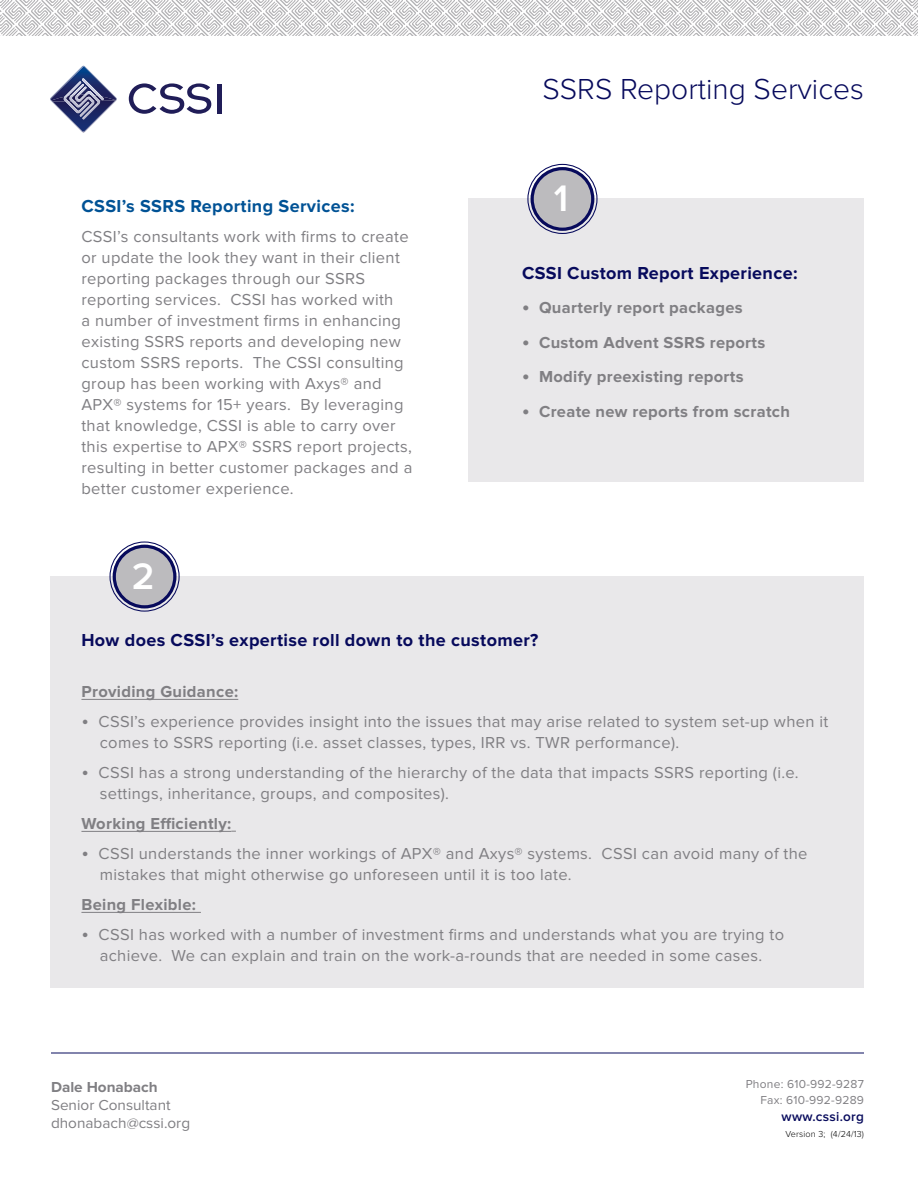
<style>
.page{position:relative;width:918px;height:1188px;background:#fff}
.page>*{position:absolute;margin:0;border:0;box-sizing:border-box;transform-origin:0 0}
.t1{font:600 38.25px "Proxima Nova";color:#fff}
.t2{font:300 30px "Proxima Nova";color:#070a5c}
.t3{font:700 18px "Proxima Nova";letter-spacing:.02em;color:#070a5c}
.t4{font:700 18px "Proxima Nova";letter-spacing:.02em;color:#005295}
.t5{font:16.5px/21px "Proxima Nova";letter-spacing:.02em;color:#807f83}
.t6{font:700 16.5px "Proxima Nova";letter-spacing:.02em;color:#807f83}
.t7{font:15px/18px "Proxima Nova";color:#807f83}
.t8{font:700 15px "Proxima Nova";color:#807f83}
.t9{font:600 13.5px "Proxima Nova";letter-spacing:.02em;color:#070a5c}
.t10{font:12px/16.5px "Proxima Nova";letter-spacing:.02em;color:#807f83;text-align:right}
.t11{font:300 9px "Proxima Nova";letter-spacing:.02em;color:#010000}
.s1{font-size:21px}
</style>
<div class="page">
<hr style="left:218px;top:84px;width:4px;height:29px;background:#201d58">
<svg style="left:129px;top:83px;width:82px;height:31px"></svg>
<svg style="left:50px;top:66px;width:67px;height:66px"></svg>
<svg style="left:0;top:0;width:918px;height:36px"></svg>
<div style="left:468px;top:198px;width:396px;height:284px;background:#e9e8ea"></div>
<div style="left:531px;top:167px;width:63px;height:64px;background:#bcbbbe;border-radius:50%"></div>
<div style="left:527px;top:164px;width:71px;height:70px;border:1px solid #070a5c;border-radius:50%"></div>
<div style="left:531px;top:167px;width:63px;height:64px;border:3px solid #070a5c;border-radius:50%"></div>
<div style="left:51px;top:577px;width:813px;height:411px;background:#e9e8ea"></div>
<hr style="left:51px;top:1053px;width:813px;height:1px;background:#070a5c">
<hr style="left:81px;top:699px;width:157px;height:1px;background:#807f83">
<hr style="left:81px;top:831px;width:150px;height:1px;background:#807f83">
<hr style="left:81px;top:912px;width:120px;height:1px;background:#807f83">
<div style="left:113px;top:545px;width:63px;height:63px;background:#bcbbbe;border-radius:50%"></div>
<div style="left:109px;top:542px;width:71px;height:70px;border:1px solid #070a5c;border-radius:50%"></div>
<div style="left:113px;top:545px;width:63px;height:63px;border:3px solid #070a5c;border-radius:50%"></div>
<p class="t4" style="left:81px;top:195px;width:275px">CSSI’s SSRS Reporting Services:</p>
<p class="t5" style="left:81px;top:226px;width:332px">CSSI’s consultants work with firms to create or update the look they want in their client reporting packages through our SSRS reporting services. CSSI has worked with<br>a number of investment firms in enhancing existing SSRS reports and developing new custom SSRS reports. The CSSI consulting group has been working with Axys® and APX® systems for 15+ years. By leveraging that knowledge, CSSI is able to carry over this expertise to APX® SSRS report projects, resulting in better customer packages and a better customer experience.</p>
<h1 class="t1" style="left:132px;top:554px;width:24px">2</h1>
<h2 class="t2" style="left:542px;top:72px;width:323px">SSRS Reporting Services</h2>
<h1 class="t1" style="left:554px;top:177px;width:16px">1</h1>
<p class="t3" style="left:522px;top:263px;width:277px">CSSI Custom Report Experience:</p>
<p class="t6" style="left:522px;top:298px;width:222px"><span class="s1">•</span> Quarterly report packages</p>
<p class="t6" style="left:522px;top:333px;width:245px"><span class="s1">•</span> Custom Advent SSRS reports</p>
<p class="t6" style="left:522px;top:367px;width:223px"><span class="s1">•</span> Modify preexisting reports</p>
<p class="t6" style="left:522px;top:402px;width:270px"><span class="s1">•</span> Create new reports from scratch</p>
<p class="t3" style="left:81px;top:629px;width:458px">How does CSSI’s expertise roll down to the customer?</p>
<p class="t6" style="left:81px;top:682px;width:158px">Providing Guidance:</p>
<p class="t5" style="left:100px;top:711px;width:730px;text-indent:-18px"><span class="s1">•</span> CSSI’s experience provides insight into the issues that may arise related to system set-up when it comes to SSRS reporting (i.e. asset classes, types, IRR vs. TWR performance).</p>
<p class="t5" style="left:100px;top:762px;width:700px;text-indent:-18px"><span class="s1">•</span> CSSI has a strong understanding of the hierarchy of the data that impacts SSRS reporting (i.e. settings, inheritance, groups, and composites).</p>
<p class="t6" style="left:81px;top:814px;width:151px">Working Efficiently:</p>
<p class="t5" style="left:100px;top:843px;width:709px;text-indent:-18px"><span class="s1">•</span> CSSI understands the inner workings of APX® and Axys® systems. CSSI can avoid many of the mistakes that might otherwise go unforeseen until it is too late.</p>
<p class="t6" style="left:81px;top:895px;width:116px">Being Flexible:</p>
<p class="t5" style="left:81px;top:924px;width:704px;text-align:center"><span class="s1">•</span> CSSI has worked with a number of investment firms and understands what you are trying to achieve. We can explain and train on the work-a-rounds that are needed in some cases.</p>
<p class="t8" style="left:51px;top:1078px;width:108px">Dale Honabach</p>
<p class="t7" style="left:51px;top:1096px;width:141px">Senior Consultant dhonabach@cssi.org</p>
<p class="t10" style="left:746px;top:1076px;width:120px">Phone: 610-992-9287<br>Fax: 610-992-9289</p>
<p class="t9" style="left:782px;top:1109px;width:84px">www.cssi.org</p>
<p class="t11" style="left:785px;top:1129px;width:80px">Version 3; (4/24/13)</p>
</div>
